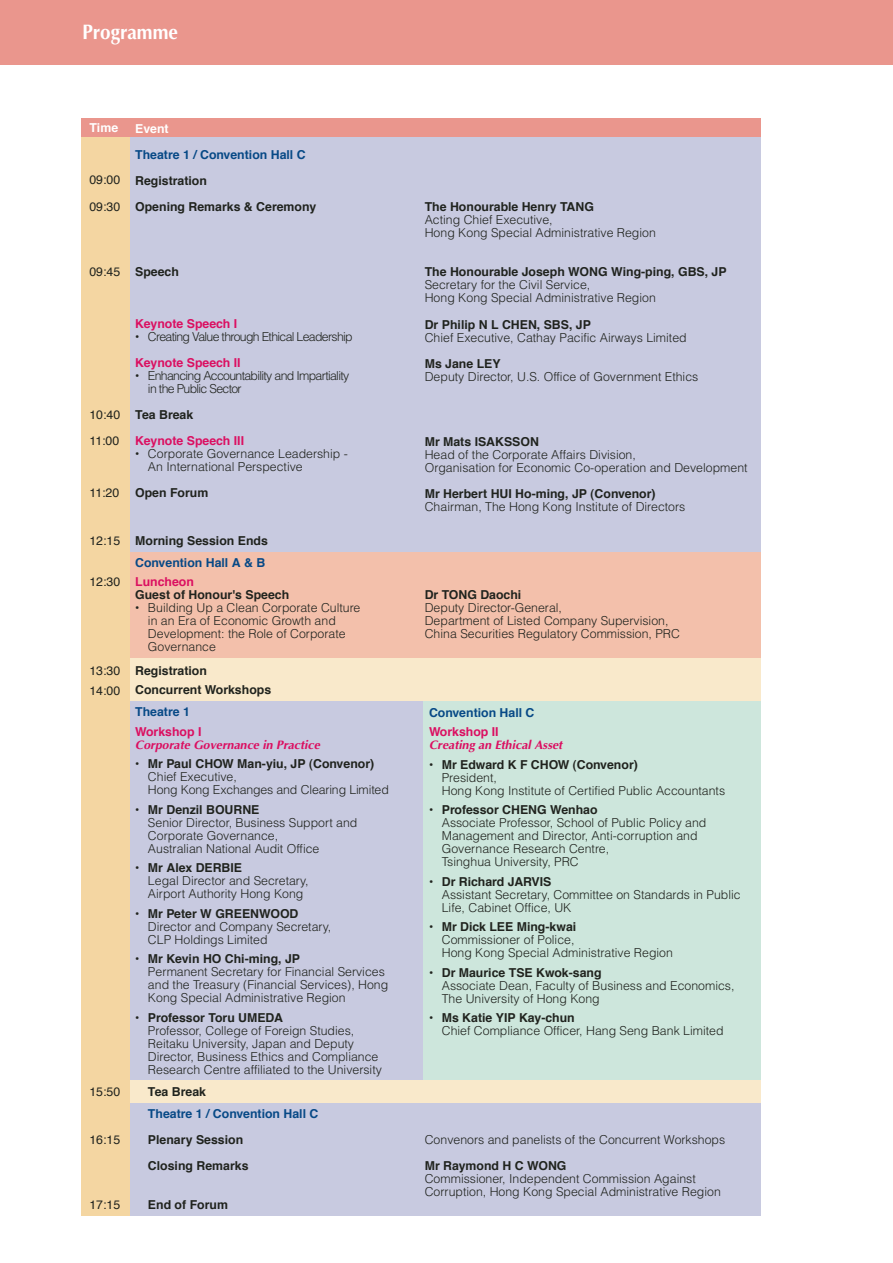
<style>
.page{position:relative;width:893px;height:1263px;background:#fff}
.page>*{position:absolute;margin:0;border:0;box-sizing:border-box;transform-origin:0 0}
.t1{font:700 21px "Optima";color:#fff;scale:.9 1}
.t2{font:300 12.3px/13px "Helvetica";color:#20231e}
.t3{font:700 12.3px/26.1px "Helvetica";color:#20231e}
.t4{font:300 12.3px/26.1px "Helvetica";letter-spacing:-.055em;color:#20231e}
.t5{font:700 12.3px "Helvetica";color:#074986}
.t6{font:12.3px/26.5px "Helvetica";color:#20231e}
.t7{font:700 12.3px "Helvetica";color:#db0f61}
.t8{font:italic 700 12.3px "Optima";color:#db0f61}
.t9{font:700 12.3px "Helvetica";color:#fff}
.s1{font-weight:700}
.s2{font-weight:700;color:#db0f61}
</style>
<div class="page">
<div style="left:81px;top:120px;width:67px;height:1096px;background:#f4d6a2"></div>
<div style="left:130px;top:590px;width:630px;height:621px;background:#f9e9cb"></div>
<div style="left:419px;top:702px;width:341px;height:378px;background:#cde6dc"></div>
<div style="left:0;top:0;width:892px;height:64px;background:#ea968d"></div>
<div style="left:130px;top:120px;width:630px;height:445px;background:#c8cae0"></div>
<div style="left:81px;top:118px;width:679px;height:18px;background:#ea968d"></div>
<div style="left:130px;top:552px;width:630px;height:106px;background:#f3c0ab"></div>
<div style="left:130px;top:702px;width:293px;height:378px;background:#c8cae0"></div>
<div style="left:130px;top:1103px;width:630px;height:113px;background:#c8cae0"></div>
<h1 class="t1" style="left:82px;top:24px;width:108px">Programme</h1>
<p class="t9" style="left:89px;top:122px;width:30px">Time</p>
<p class="t6" style="left:89px;top:168px;width:32px">09:00<br>09:30</p>
<p class="t9" style="left:135px;top:123px;width:35px">Event</p>
<p class="t5" style="left:135px;top:149px;width:172px">Theatre 1 / Convention Hall C</p>
<p class="t3" style="left:135px;top:168px;width:182px">Registration<br>Opening Remarks &amp; Ceremony</p>
<p class="t6" style="left:89px;top:259px;width:32px">09:45</p>
<p class="t3" style="left:135px;top:259px;width:45px">Speech</p>
<p class="t6" style="left:89px;top:403px;width:32px;line-height:26.1px">10:40<br>11:00</p>
<p class="t6" style="left:89px;top:481px;width:31px">11:20</p>
<p class="t6" style="left:89px;top:528px;width:32px">12:15</p>
<p class="t6" style="left:89px;top:569px;width:32px">12:30</p>
<p class="t6" style="left:89px;top:662px;width:32px;line-height:19.4px">13:30<br>14:00</p>
<p class="t6" style="left:89px;top:1079px;width:32px">15:50</p>
<p class="t6" style="left:89px;top:1128px;width:32px">16:15</p>
<p class="t6" style="left:89px;top:1192px;width:32px">17:15</p>
<p class="t7" style="left:135px;top:318px;width:104px">Keynote Speech I</p>
<p class="t4" style="left:135px;top:325px;width:219px"><span class="s1">•</span> Creating Value through Ethical Leadership<br><span class="s2">Keynote Speech II</span></p>
<p class="t4" style="left:148px;top:370px;width:203px;line-height:13px;text-indent:-13px"><span class="s1">•</span> Enhancing Accountability and Impartiality in the Public Sector</p>
<p class="t3" style="left:135px;top:403px;width:60px">Tea Break</p>
<p class="t7" style="left:135px;top:436px;width:110px">Keynote Speech III</p>
<p class="t2" style="left:148px;top:448px;width:201px;text-indent:-13px"><span class="s1">•</span> Corporate Governance Leadership -<br>An International Perspective</p>
<p class="t3" style="left:135px;top:481px;width:75px">Open Forum</p>
<p class="t3" style="left:135px;top:528px;width:134px">Morning Session Ends</p>
<p class="t5" style="left:135px;top:557px;width:132px">Convention Hall A &amp; B</p>
<p class="t7" style="left:135px;top:577px;width:60px">Luncheon</p>
<p class="t3" style="left:135px;top:583px;width:155px">Guest of Honour's Speech</p>
<p class="t2" style="left:148px;top:602px;width:214px;text-indent:-13px"><span class="s1">•</span> Building Up a Clean Corporate Culture in an Era of Economic Growth and<br>Development: the Role of Corporate<br>Governance</p>
<p class="t3" style="left:135px;top:662px;width:137px;line-height:19.4px">Registration<br>Concurrent Workshops</p>
<p class="t5" style="left:135px;top:707px;width:56px">Theatre 1</p>
<p class="t7" style="left:135px;top:726px;width:68px">Workshop I</p>
<p class="t8" style="left:135px;top:740px;width:189px">Corporate Governance in Practice</p>
<p class="t3" style="left:135px;top:752px;width:240px">• Mr Paul CHOW Man-yiu, JP (Convenor)</p>
<p class="t2" style="left:148px;top:772px;width:242px">Chief Executive,<br>Hong Kong Exchanges and Clearing Limited</p>
<p class="t3" style="left:135px;top:797px;width:126px">• Mr Denzil BOURNE</p>
<p class="t2" style="left:148px;top:817px;width:211px">Senior Director, Business Support and<br>Corporate Governance,<br>Australian National Audit Office</p>
<p class="t3" style="left:135px;top:856px;width:108px">• Mr Alex DERBIE</p>
<p class="t2" style="left:148px;top:875px;width:162px">Legal Director and Secretary,<br>Airport Authority Hong Kong</p>
<p class="t3" style="left:135px;top:901px;width:165px">• Mr Peter W GREENWOOD</p>
<p class="t2" style="left:148px;top:921px;width:185px">Director and Company Secretary,<br>CLP Holdings Limited</p>
<p class="t3" style="left:135px;top:947px;width:166px">• Mr Kevin HO Chi-ming, JP</p>
<p class="t2" style="left:148px;top:966px;width:242px">Permanent Secretary for Financial Services and the Treasury (Financial Services), Hong<br>Kong Special Administrative Region</p>
<p class="t3" style="left:135px;top:1005px;width:149px">• Professor Toru UMEDA</p>
<p class="t2" style="left:148px;top:1025px;width:235px">Professor, College of Foreign Studies, Reitaku University, Japan and Deputy Director, Business Ethics and Compliance Research Centre affiliated to the University</p>
<p class="t3" style="left:148px;top:1079px;width:60px">Tea Break</p>
<p class="t5" style="left:148px;top:1108px;width:172px">Theatre 1 / Convention Hall C</p>
<p class="t3" style="left:148px;top:1127px;width:102px">Plenary Session<br>Closing Remarks</p>
<p class="t3" style="left:148px;top:1193px;width:81px">End of Forum</p>
<p class="t3" style="left:425px;top:194px;width:171px">The Honourable Henry TANG</p>
<p class="t2" style="left:425px;top:214px;width:233px">Acting Chief Executive,<br>Hong Kong Special Administrative Region</p>
<p class="t3" style="left:425px;top:260px;width:303px">The Honourable Joseph WONG Wing-ping, GBS, JP</p>
<p class="t2" style="left:425px;top:280px;width:233px">Secretary for the Civil Service,<br>Hong Kong Special Administrative Region</p>
<p class="t3" style="left:425px;top:312px;width:168px">Dr Philip N L CHEN, SBS, JP</p>
<p class="t2" style="left:425px;top:332px;width:263px">Chief Executive, Cathay Pacific Airways Limited</p>
<p class="t3" style="left:425px;top:351px;width:77px">Ms Jane LEY</p>
<p class="t2" style="left:425px;top:371px;width:275px">Deputy Director, U.S. Office of Government Ethics</p>
<p class="t3" style="left:425px;top:429px;width:116px">Mr Mats ISAKSSON</p>
<p class="t2" style="left:425px;top:449px;width:324px">Head of the Corporate Affairs Division,<br>Organisation for Economic Co-operation and Development</p>
<p class="t3" style="left:425px;top:482px;width:232px">Mr Herbert HUI Ho-ming, JP (Convenor)</p>
<p class="t2" style="left:425px;top:501px;width:262px">Chairman, The Hong Kong Institute of Directors</p>
<p class="t3" style="left:425px;top:583px;width:98px">Dr TONG Daochi</p>
<p class="t2" style="left:425px;top:603px;width:257px">Deputy Director-General,<br>Department of Listed Company Supervision,<br>China Securities Regulatory Commission, PRC</p>
<p class="t5" style="left:429px;top:707px;width:107px">Convention Hall C</p>
<p class="t7" style="left:429px;top:727px;width:71px">Workshop II</p>
<p class="t8" style="left:429px;top:740px;width:137px">Creating an Ethical Asset</p>
<p class="t3" style="left:429px;top:752px;width:210px">• Mr Edward K F CHOW (Convenor)</p>
<p class="t2" style="left:442px;top:772px;width:285px">President,<br>Hong Kong Institute of Certified Public Accountants</p>
<p class="t3" style="left:429px;top:798px;width:170px">• Professor CHENG Wenhao</p>
<p class="t2" style="left:442px;top:818px;width:266px">Associate Professor, School of Public Policy and Management and Director, Anti-corruption and Governance Research Centre,<br>Tsinghua University, PRC</p>
<p class="t3" style="left:429px;top:869px;width:124px">• Dr Richard JARVIS</p>
<p class="t2" style="left:442px;top:889px;width:300px">Assistant Secretary, Committee on Standards in Public<br>Life, Cabinet Office, UK</p>
<p class="t3" style="left:429px;top:915px;width:149px">• Mr Dick LEE Ming-kwai</p>
<p class="t2" style="left:442px;top:935px;width:233px">Commissioner of Police,<br>Hong Kong Special Administrative Region</p>
<p class="t3" style="left:429px;top:960px;width:174px">• Dr Maurice TSE Kwok-sang</p>
<p class="t2" style="left:442px;top:980px;width:294px">Associate Dean, Faculty of Business and Economics,<br>The University of Hong Kong</p>
<p class="t3" style="left:429px;top:1006px;width:147px">• Ms Katie YIP Kay-chun</p>
<p class="t2" style="left:442px;top:1025px;width:283px">Chief Compliance Officer, Hang Seng Bank Limited</p>
<p class="t2" style="left:425px;top:1134px;width:302px">Convenors and panelists of the Concurrent Workshops</p>
<p class="t3" style="left:425px;top:1153px;width:143px">Mr Raymond H C WONG</p>
<p class="t2" style="left:425px;top:1173px;width:297px">Commissioner, Independent Commission Against<br>Corruption, Hong Kong Special Administrative Region</p>
</div>
